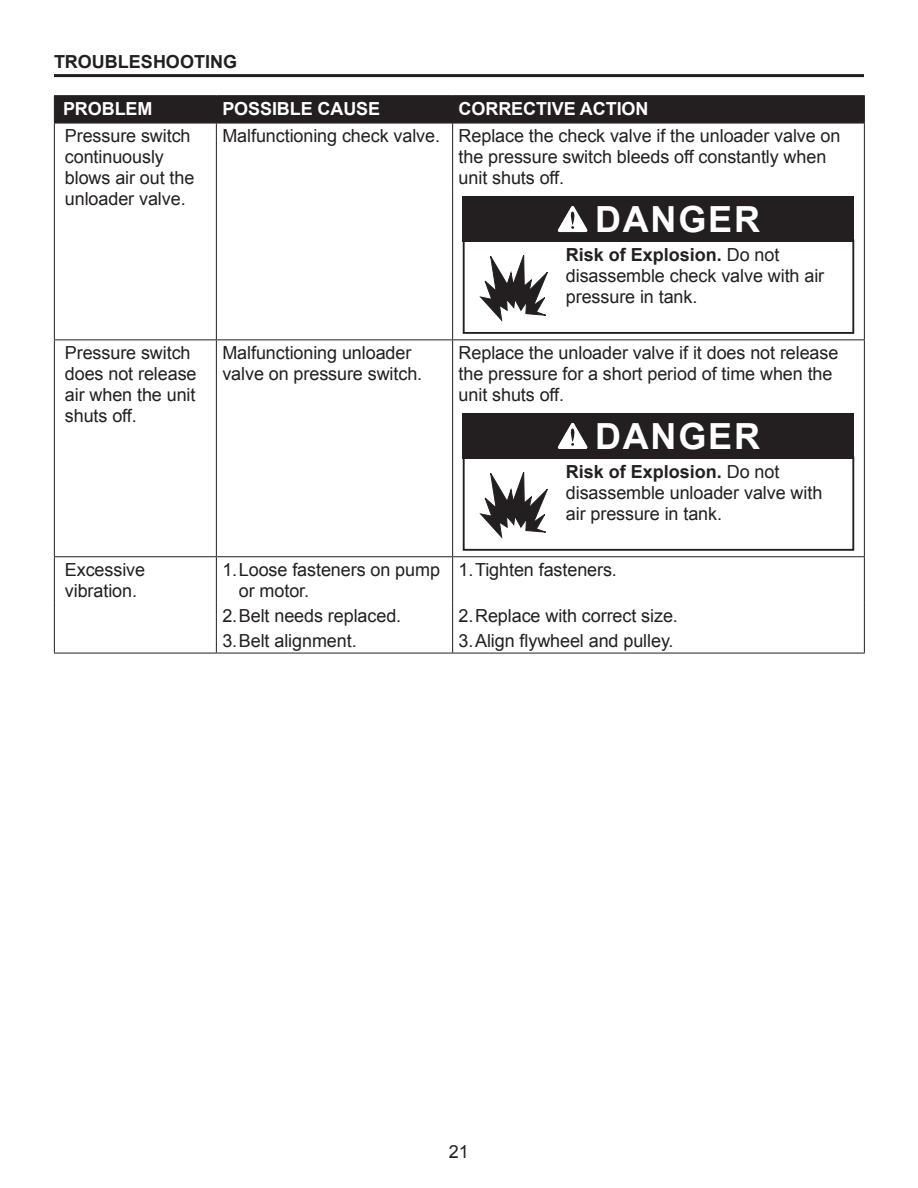
<style>
.page{position:relative;width:918px;height:1188px;background:#fff}
.page>*{position:absolute;margin:0;border:0;box-sizing:border-box;transform-origin:0 0}
.t1{font:700 36px "Arial";letter-spacing:.05em;color:#fff}
.Troubleshtg_Ind{font:18px/21px "Arial";letter-spacing:-.005em;color:#231f20}
.Troubleshtg_NI{font:18px/21px "Arial";letter-spacing:-.005em;color:#231f20}
.Reverse_Chart_Heads{font:700 18px "Arial";letter-spacing:-.005em;color:#fff}
.t2{font:700 18px "Arial";color:#231f20}
.s1{font-weight:700}
</style>
<div class="page">
<hr style="left:54px;top:74px;width:810px;height:3px;background:#231f20">
<hr style="left:54px;top:95px;width:162px;height:1px;background:#231f20">
<hr style="left:216px;top:95px;width:237px;height:1px;background:#231f20">
<hr style="left:453px;top:95px;width:412px;height:1px;background:#231f20">
<div style="left:54px;top:96px;width:811px;height:27px;background:#231f20"></div>
<hr style="left:54px;top:339px;width:162px;height:1px;background:#231f20">
<hr style="left:216px;top:339px;width:237px;height:1px;background:#231f20">
<hr style="left:453px;top:339px;width:412px;height:1px;background:#231f20">
<hr style="left:54px;top:556px;width:162px;height:1px;background:#231f20">
<hr style="left:216px;top:556px;width:237px;height:1px;background:#231f20">
<hr style="left:453px;top:556px;width:412px;height:1px;background:#231f20">
<hr style="left:54px;top:123px;width:162px;height:1px;background:#231f20">
<hr style="left:216px;top:123px;width:237px;height:1px;background:#231f20">
<hr style="left:453px;top:123px;width:412px;height:1px;background:#231f20">
<hr style="left:54px;top:123px;width:1px;height:67px;background:#231f20">
<hr style="left:54px;top:190px;width:1px;height:149px;background:#231f20">
<hr style="left:54px;top:340px;width:1px;height:67px;background:#231f20">
<hr style="left:54px;top:407px;width:1px;height:149px;background:#231f20">
<hr style="left:54px;top:557px;width:1px;height:46px;background:#231f20">
<svg style="left:54px;top:603px;width:1px;height:50px"></svg>
<hr style="left:216px;top:123px;width:1px;height:67px;background:#231f20">
<hr style="left:216px;top:190px;width:1px;height:149px;background:#231f20">
<hr style="left:216px;top:340px;width:1px;height:67px;background:#231f20">
<hr style="left:216px;top:407px;width:1px;height:149px;background:#231f20">
<hr style="left:216px;top:557px;width:1px;height:46px;background:#231f20">
<svg style="left:216px;top:603px;width:1px;height:50px"></svg>
<hr style="left:452px;top:123px;width:1px;height:67px;background:#231f20">
<hr style="left:864px;top:123px;width:1px;height:67px;background:#231f20">
<hr style="left:452px;top:190px;width:1px;height:149px;background:#231f20">
<hr style="left:864px;top:190px;width:1px;height:149px;background:#231f20">
<hr style="left:452px;top:340px;width:1px;height:67px;background:#231f20">
<hr style="left:864px;top:340px;width:1px;height:67px;background:#231f20">
<hr style="left:452px;top:407px;width:1px;height:149px;background:#231f20">
<hr style="left:864px;top:407px;width:1px;height:149px;background:#231f20">
<hr style="left:452px;top:557px;width:1px;height:46px;background:#231f20">
<hr style="left:864px;top:557px;width:1px;height:46px;background:#231f20">
<svg style="left:452px;top:603px;width:1px;height:50px"></svg>
<svg style="left:864px;top:603px;width:1px;height:50px"></svg>
<hr style="left:54px;top:653px;width:162px;height:1px;background:#231f20">
<hr style="left:216px;top:653px;width:237px;height:1px;background:#231f20">
<hr style="left:453px;top:653px;width:412px;height:1px;background:#231f20">
<div style="left:463px;top:239px;width:391px;height:95px;border:2px solid #231f20"></div>
<svg style="left:479px;top:255px;width:69px;height:66px"></svg>
<div style="left:463px;top:196px;width:391px;height:45px;background:#231f20"></div>
<svg style="left:557px;top:206px;width:31px;height:26px"></svg>
<div style="left:463px;top:456px;width:391px;height:95px;border:2px solid #231f20"></div>
<svg style="left:479px;top:472px;width:69px;height:66px"></svg>
<div style="left:463px;top:413px;width:391px;height:45px;background:#231f20"></div>
<svg style="left:557px;top:423px;width:31px;height:26px"></svg>
<p class="t2" style="left:54px;top:50px;width:185px">TROUBLESHOOTING</p>
<p class="Reverse_Chart_Heads" style="left:63px;top:97px;width:91px">PROBLEM</p>
<p class="Reverse_Chart_Heads" style="left:222px;top:97px;width:159px">POSSIBLE CAUSE</p>
<p class="Reverse_Chart_Heads" style="left:459px;top:97px;width:191px">CORRECTIVE ACTION</p>
<p class="Troubleshtg_NI" style="left:65px;top:125px;width:131px">Pressure switch continuously blows air out the unloader valve.</p>
<p class="Troubleshtg_Ind" style="left:222px;top:125px;width:219px">Malfunctioning check valve.</p>
<p class="Troubleshtg_Ind" style="left:459px;top:125px;width:383px">Replace the check valve if the unloader valve on the pressure switch bleeds off constantly when unit shuts off.</p>
<p class="t1" style="left:595px;top:195px;width:166px">DANGER</p>
<p class="Troubleshtg_Ind" style="left:566px;top:244px;width:260px"><span class="s1">Risk of Explosion.</span> Do not disassemble check valve with air pressure in tank.</p>
<p class="Troubleshtg_NI" style="left:65px;top:342px;width:133px">Pressure switch does not release air when the unit shuts off.</p>
<p class="Troubleshtg_Ind" style="left:222px;top:342px;width:201px">Malfunctioning unloader valve on pressure switch.</p>
<p class="Troubleshtg_Ind" style="left:459px;top:342px;width:381px">Replace the unloader valve if it does not release the pressure for a short period of time when the unit shuts off.</p>
<p class="t1" style="left:595px;top:412px;width:166px">DANGER</p>
<p class="Troubleshtg_Ind" style="left:566px;top:461px;width:258px"><span class="s1">Risk of Explosion.</span> Do not disassemble unloader valve with air pressure in tank.</p>
<p class="Troubleshtg_NI" style="left:65px;top:559px;width:82px">Excessive vibration.</p>
<p class="Troubleshtg_Ind" style="left:239px;top:559px;width:203px;text-indent:-16px">1.Loose fasteners on pump or motor.</p>
<p class="Troubleshtg_Ind" style="left:459px;top:559px;width:160px">1.Tighten fasteners.</p>
<p class="Troubleshtg_Ind" style="left:222px;top:605px;width:180px">2.Belt needs replaced.</p>
<p class="Troubleshtg_Ind" style="left:459px;top:605px;width:221px">2.Replace with correct size.</p>
<p class="Troubleshtg_Ind" style="left:222px;top:630px;width:136px">3.Belt alignment.</p>
<p class="Troubleshtg_Ind" style="left:459px;top:630px;width:217px">3.Align flywheel and pulley.</p>
<p class="Troubleshtg_Ind" style="left:449px;top:1141px;width:22px">21</p>
</div>
